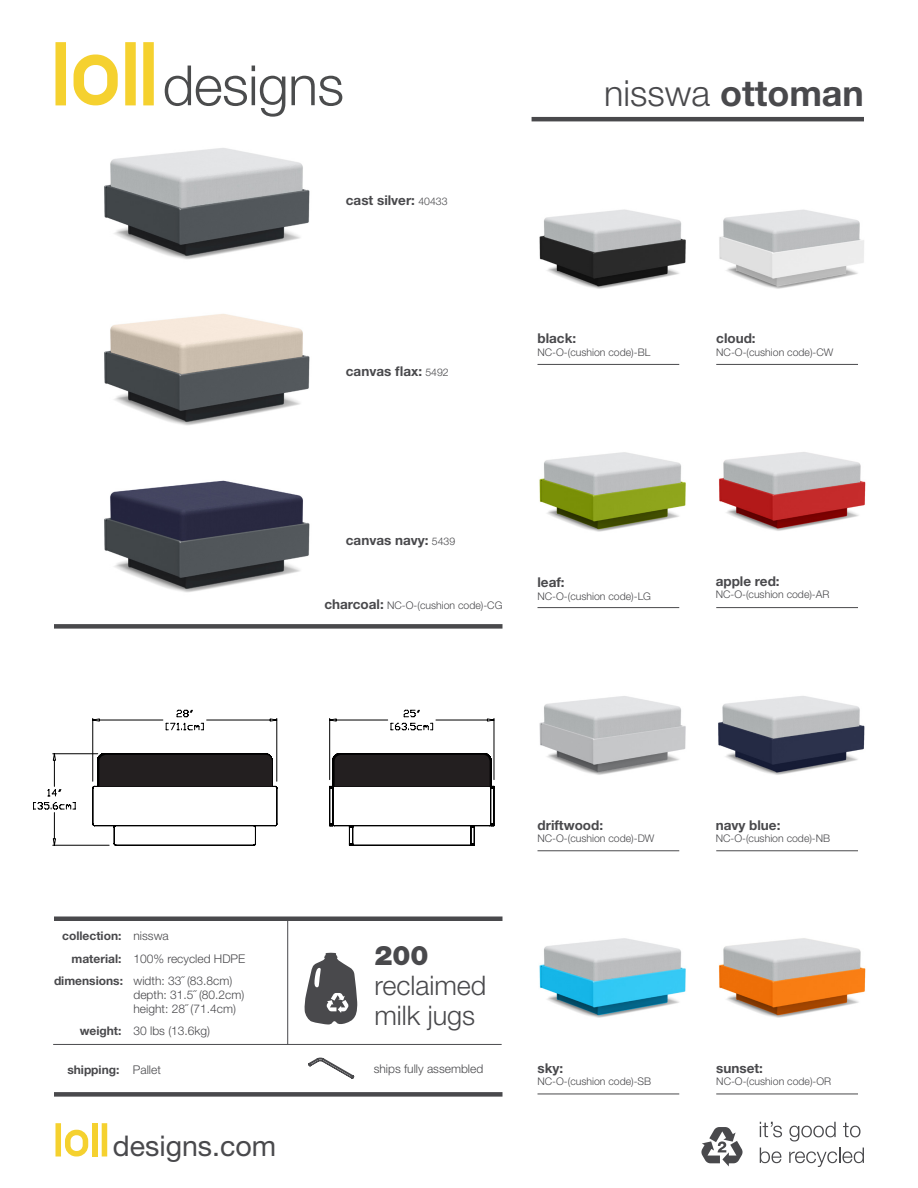
<style>
.page{position:relative;width:918px;height:1188px;background:#fff}
.page>*{position:absolute;margin:0;border:0;box-sizing:border-box;transform-origin:0 0}
.t1{font:700 36px "Helvetica Neue";color:#49494c}
.t2{font:28.5px "Helvetica Neue";color:#49494c}
.t3{font:300 27px/30px "Helvetica Neue";color:#49494c}
.t4{font:900 27px "Helvetica Neue";color:#49494c}
.t5{font:700 13.5px "Helvetica Neue";color:#49494c}
.t6{font:300 12px "Helvetica Neue";color:#49494c}
.t7{font:700 12px "Helvetica Neue";color:#49494c}
.t8{font:300 10.5px "Helvetica Neue";color:#49494c}
.s1{font-weight:300;font-size:10.5px}
.s2{font-weight:300}
.s3{font-weight:700;font-size:13.5px}
.s4{font-weight:700}
</style>
<div class="page">
<svg style="left:701px;top:1127px;width:42px;height:39px"></svg>
<div style="left:92px;top:1123px;width:6px;height:33px;background:#f5d12f"></div>
<div style="left:56px;top:1123px;width:5px;height:33px;background:#f5d12f"></div>
<div style="left:102px;top:1123px;width:5px;height:33px;background:#f5d12f"></div>
<svg style="left:65px;top:1130px;width:23px;height:26px"></svg>
<hr style="left:538px;top:364px;width:141px;height:1px;background:#49494c">
<hr style="left:538px;top:607px;width:141px;height:1px;background:#49494c">
<hr style="left:538px;top:851px;width:141px;height:1px;background:#49494c">
<hr style="left:538px;top:1094px;width:141px;height:1px;background:#49494c">
<hr style="left:716px;top:364px;width:142px;height:1px;background:#49494c">
<hr style="left:716px;top:607px;width:142px;height:1px;background:#49494c">
<hr style="left:716px;top:851px;width:142px;height:1px;background:#49494c">
<hr style="left:716px;top:1094px;width:142px;height:1px;background:#49494c">
<hr style="left:532px;top:117px;width:332px;height:4px;background:#49494c">
<div style="left:54px;top:1092px;width:448px;height:5px;background:#49494c"></div>
<div style="left:54px;top:624px;width:448px;height:5px;background:#49494c"></div>
<div style="left:55px;top:42px;width:11px;height:63px;background:#f5d12f"></div>
<hr style="left:287px;top:918px;width:1px;height:126px;background:#49494c">
<hr style="left:53px;top:1044px;width:449px;height:1px;background:#49494c">
<svg style="left:308px;top:1058px;width:46px;height:21px"></svg>
<svg style="left:760px;top:1122px;width:22px;height:15px"></svg>
<svg style="left:789px;top:1122px;width:47px;height:19px"></svg>
<svg style="left:843px;top:1123px;width:18px;height:14px"></svg>
<svg style="left:760px;top:1148px;width:21px;height:15px"></svg>
<svg style="left:789px;top:1148px;width:75px;height:19px"></svg>
<img style="left:104px;top:340px;width:206px;height:36px">
<img style="left:59px;top:376px;width:297px;height:253px">
<img style="left:59px;top:43px;width:251px;height:297px">
<img style="left:539px;top:209px;width:325px;height:80px">
<img style="left:539px;top:452px;width:327px;height:80px">
<img style="left:539px;top:938px;width:327px;height:80px">
<img style="left:539px;top:696px;width:326px;height:79px">
<svg style="left:52px;top:810px;width:451px;height:228px"></svg>
<svg style="left:33px;top:710px;width:462px;height:100px"></svg>
<div style="left:335px;top:755px;width:155px;height:32px;background:#231f20"></div>
<div style="left:99px;top:755px;width:173px;height:32px;background:#231f20"></div>
<div style="left:154px;top:29px;width:190px;height:93px;background:#fff"></div>
<svg style="left:164px;top:65px;width:178px;height:52px"></svg>
<p class="t5" style="left:346px;top:192px;width:103px">cast silver: <span class="s1">40433</span></p>
<p class="t5" style="left:346px;top:363px;width:104px">canvas flax: <span class="s1">5492</span></p>
<p class="t1" style="left:604px;top:71px;width:261px"><span class="s2">nisswa</span> ottoman</p>
<p class="t5" style="left:538px;top:330px;width:40px">black:</p>
<p class="t8" style="left:538px;top:346px;width:114px">NC-O-(cushion code)-BL</p>
<p class="t5" style="left:716px;top:330px;width:41px">cloud:</p>
<p class="t8" style="left:716px;top:346px;width:119px">NC-O-(cushion code)-CW</p>
<p class="t5" style="left:346px;top:532px;width:111px">canvas navy: <span class="s1">5439</span></p>
<p class="t8" style="left:324px;top:599px;width:180px"><span class="s3">charcoal:</span> NC-O-(cushion code)-CG</p>
<p class="t5" style="left:538px;top:574px;width:29px">leaf:</p>
<p class="t8" style="left:538px;top:589px;width:115px">NC-O-(cushion code)-LG</p>
<p class="t5" style="left:716px;top:573px;width:65px">apple red:</p>
<p class="t8" style="left:716px;top:588px;width:115px">NC-O-(cushion code)-AR</p>
<p class="t7" style="left:62px;top:929px;width:108px">collection: <span class="s2">nisswa</span></p>
<p class="t6" style="left:72px;top:951px;width:175px"><span class="s4">material:</span> 100% recycled HDPE</p>
<p class="t6" style="left:54px;top:974px;width:180px"><span class="s4">dimensions:</span> width: 33˝ (83.8cm)</p>
<p class="t6" style="left:134px;top:987px;width:112px">depth: 31.5˝ (80.2cm)</p>
<p class="t6" style="left:134px;top:1001px;width:104px">height: 28˝ (71.4cm)</p>
<p class="t6" style="left:80px;top:1024px;width:132px"><span class="s4">weight:</span> 30 lbs (13.6kg)</p>
<p class="t7" style="left:67px;top:1062px;width:95px">shipping: <span class="s2">Pallet</span></p>
<p class="t6" style="left:374px;top:1061px;width:111px">ships fully assembled</p>
<p class="t4" style="left:374px;top:939px;width:56px">200</p>
<p class="t3" style="left:374px;top:970px;width:114px">reclaimed milk jugs</p>
<h2 class="t2" style="left:113px;top:1129px;width:165px">designs.com</h2>
<h2 class="t2" style="left:112px;top:1129px;width:132px">trade.com</h2>
<p class="t5" style="left:538px;top:817px;width:67px">driftwood:</p>
<p class="t8" style="left:538px;top:832px;width:118px">NC-O-(cushion code)-DW</p>
<p class="t5" style="left:537px;top:1060px;width:27px">sky:</p>
<p class="t8" style="left:537px;top:1075px;width:115px">NC-O-(cushion code)-SB</p>
<p class="t5" style="left:716px;top:817px;width:66px">navy blue:</p>
<p class="t8" style="left:716px;top:832px;width:116px">NC-O-(cushion code)-NB</p>
<p class="t5" style="left:716px;top:1060px;width:48px">sunset:</p>
<p class="t8" style="left:716px;top:1075px;width:116px">NC-O-(cushion code)-OR</p>
</div>
